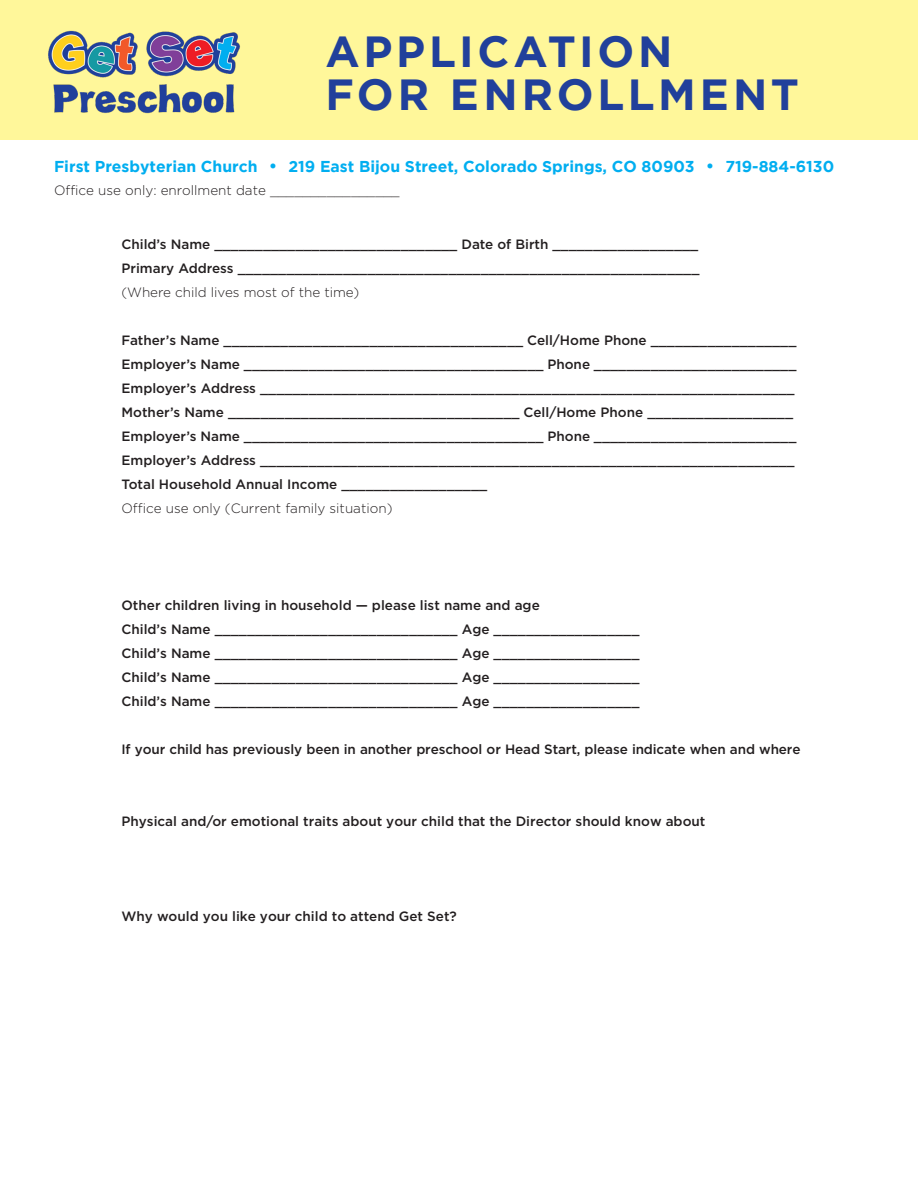
<style>
.page{position:relative;width:918px;height:1188px;background:#fff}
.page>*{position:absolute;margin:0;border:0;box-sizing:border-box;transform-origin:0 0}
.t1{font:700 43.5px/42.9px "Gotham";letter-spacing:.085em;color:#21409b}
.t2{font:700 15.75px "Gotham";color:#01aef0}
.t3{font:500 13.5px/24px "Gotham";color:#231f20}
.t4{font:300 13.5px "Gotham";color:#231f20}
.s1{font-family:"Futura"}
</style>
<div class="page">
<div style="left:0;top:0;width:918px;height:140px;background:#fff79a"></div>
<img style="left:48px;top:30px;width:192px;height:84px">
<h1 class="t1" style="left:326px;top:29px;width:475px">APPLICATION<br>FOR ENROLLMENT</h1>
<p class="t2" style="left:54px;top:157px;width:782px">First Presbyterian Church <span class="s1">•</span> 219 East Bijou Street, Colorado Springs, CO 80903 <span class="s1">•</span> 719-884-6130</p>
<p class="t4" style="left:54px;top:182px;width:347px">Office use only: enrollment date ________________</p>
<p class="t3" style="left:122px;top:232px;width:579px">Child’s Name ______________________________ Date of Birth __________________<br>Primary Address _________________________________________________________</p>
<p class="t4" style="left:122px;top:284px;width:239px">(Where child lives most of the time)</p>
<p class="t3" style="left:122px;top:328px;width:677px">Father’s Name _____________________________________ Cell/Home Phone __________________ Employer’s Name _____________________________________ Phone _________________________ Employer’s Address __________________________________________________________________ Mother’s Name ____________________________________ Cell/Home Phone __________________ Employer’s Name _____________________________________ Phone _________________________ Employer’s Address __________________________________________________________________ Total Household Annual Income __________________</p>
<p class="t4" style="left:122px;top:500px;width:273px">Office use only (Current family situation)</p>
<p class="t3" style="left:122px;top:593px;width:519px">Other children living in household — please list name and age<br>Child’s Name ______________________________ Age __________________ Child’s Name ______________________________ Age __________________ Child’s Name ______________________________ Age __________________ Child’s Name ______________________________ Age __________________</p>
<p class="t3" style="left:122px;top:737px;width:681px">If your child has previously been in another preschool or Head Start, please indicate when and where</p>
<p class="t3" style="left:122px;top:809px;width:585px">Physical and/or emotional traits about your child that the Director should know about</p>
<p class="t3" style="left:122px;top:904px;width:337px">Why would you like your child to attend Get Set?</p>
</div>
